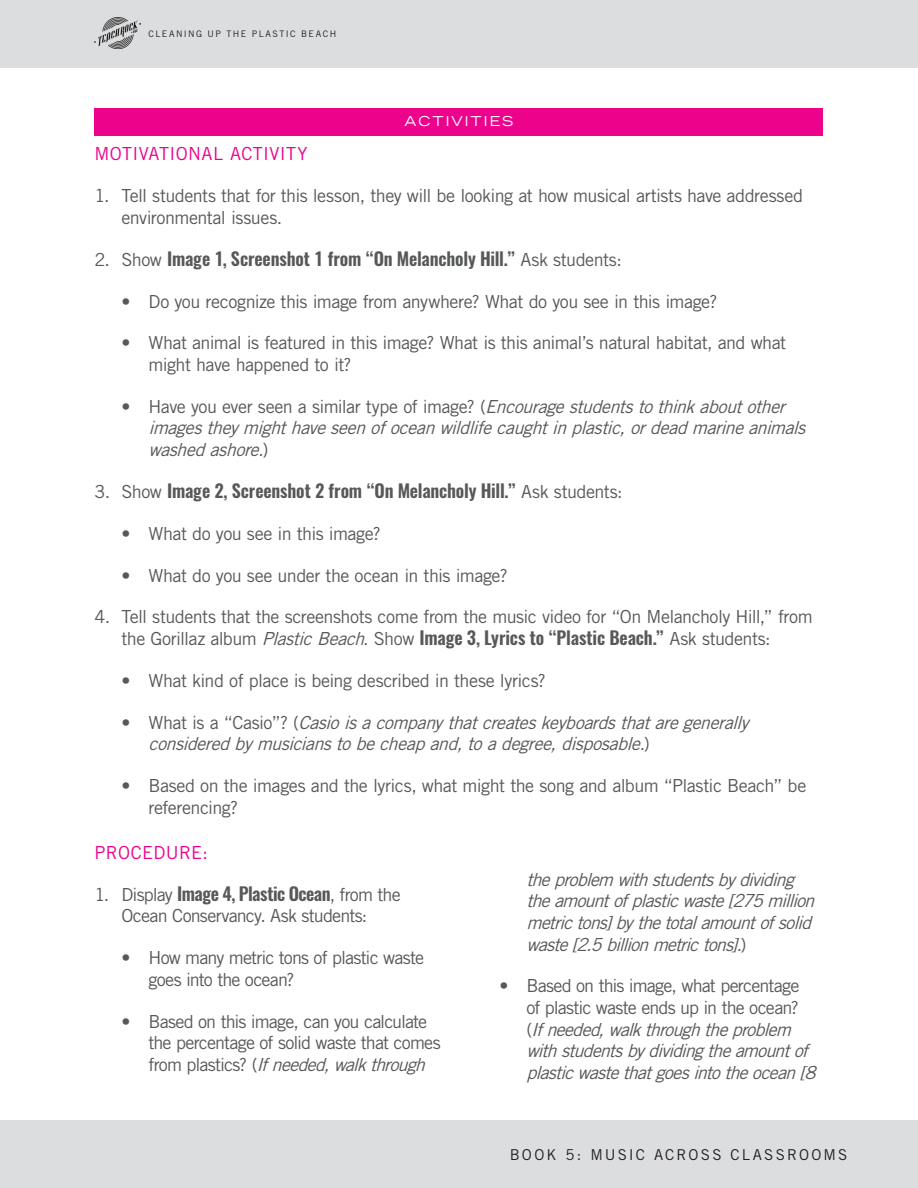
<style>
.page{position:relative;width:918px;height:1188px;background:#fff}
.page>*{position:absolute;margin:0;border:0;box-sizing:border-box;transform-origin:0 0}
.t1{font:18px/21.6px "Trade Gothic LT Std";letter-spacing:-.03em;color:#57585a}
.t2{font:italic 18px/21.6px "Trade Gothic LT Std";color:#57585a}
.t3{font:600 18px "Oswald";letter-spacing:-.01em;color:#57585a}
.t4{font:18px/21.6px "Trade Gothic LT Std";letter-spacing:-.05em;color:#57585a}
.PINK_SECTION_HEADER{font:18px "Trade Gothic LT Std";letter-spacing:.015em;color:#ed028c}
.t5{font:15px "Trade Gothic LT Std";letter-spacing:.14em;color:#231f20}
.HEADER_IN_PINK_BAR{font:expanded 13.5px "Trade Gothic LT";letter-spacing:.15em;color:#fff}
.t6{font:9px "Trade Gothic LT Std";letter-spacing:.16em;color:#231f20}
.s1{font-family:"Trade Gothic LT Std";font-weight:400}
.s2{font-style:normal}
.s3{font-style:italic}
.s4{font-family:"Oswald";font-weight:600}
</style>
<div class="page">
<div style="left:0;top:0;width:918px;height:68px;background:#dcdddf"></div>
<img style="left:94px;top:18px;width:46px;height:30px">
<div style="left:0;top:1120px;width:918px;height:68px;background:#dcdddf"></div>
<div style="left:94px;top:108px;width:730px;height:27px;background:#ed028c"></div>
<p class="t6" style="left:148px;top:28px;width:189px">CLEANING UP THE PLASTIC BEACH</p>
<p class="HEADER_IN_PINK_BAR" style="left:405px;top:113px;width:110px">ACTIVITIES</p>
<p class="PINK_SECTION_HEADER" style="left:94px;top:143px;width:214px">MOTIVATIONAL ACTIVITY</p>
<p class="t1" style="left:122px;top:185px;width:683px;text-indent:-27px">1. Tell students that for this lesson, they will be looking at how musical artists have addressed environmental issues.</p>
<p class="t3" style="left:94px;top:246px;width:529px"><span class="s1">2. Show</span> Image 1, Screenshot 1 from “On Melancholy Hill.” <span class="s1">Ask students:</span></p>
<p class="t1" style="left:122px;top:290px;width:597px">• Do you recognize this image from anywhere? What do you see in this image?</p>
<p class="t1" style="left:148px;top:332px;width:639px;text-indent:-27px">• What animal is featured in this image? What is this animal’s natural habitat, and what might have happened to it?</p>
<p class="t2" style="left:148px;top:395px;width:664px;text-indent:-27px"><span class="s2">• H a ve yo u eve r s e e n a s imila r t y p e of im a ge? (</span>Encouragestudentstothinkaboutother imagestheymighthaveseenofoceanwildlifecaughtinplastic,ordeadmarineanimals washedashore.<span class="s2">)</span></p>
<p class="t3" style="left:94px;top:478px;width:530px"><span class="s1">3. Show</span> Image 2, Screenshot 2 from “On Melancholy Hill.” <span class="s1">Ask students:</span></p>
<p class="t1" style="left:122px;top:522px;width:261px">• What do you see in this image?</p>
<p class="t1" style="left:122px;top:564px;width:388px">• What do you see under the ocean in this image?</p>
<p class="t1" style="left:122px;top:606px;width:693px;text-indent:-27px">4. Tell students that the screenshots come from the music video for “On Melancholy Hill,” from the Gorillaz album <span class="s3">PlasticBeach</span>. Show <span class="s4">Image 3, Lyrics to “Plastic Beach.”</span> Ask students:</p>
<p class="t1" style="left:122px;top:669px;width:426px">• What kind of place is being described in these lyrics?</p>
<p class="t2" style="left:148px;top:711px;width:607px;text-indent:-27px"><span class="s2">• W h a t i s a “ C a s i o ” ? (</span> Casioisacompanythatcreateskeyboardsthataregenerally consideredbymusicianstobecheapand,toadegree,disposable.<span class="s2">)</span></p>
<p class="t1" style="left:148px;top:775px;width:659px;text-indent:-27px">• Based on the images and the lyrics, what might the song and album “Plastic Beach” be referencing?</p>
<p class="PINK_SECTION_HEADER" style="left:94px;top:841px;width:115px">PROCEDURE:</p>
<p class="t1" style="left:94px;top:883px;width:308px;text-align:center">1. Display <span class="s4">Image 4, Plastic Ocean</span>, from the<br>Ocean Conservancy. Ask students:</p>
<p class="t4" style="left:148px;top:947px;width:277px;text-indent:-27px">• How many metric tons of plastic waste goes into the ocean?</p>
<p class="t1" style="left:148px;top:1010px;width:294px;text-indent:-27px">• Based on this image, can you calculate the percentage of solid waste that comes f r o m p l a s t i c s ? ( <span class="s3">Ifneeded,walkthrough</span></p>
<p class="t2" style="left:526px;top:868px;width:295px">theproblem withstudentsbydividing theamountofplasticwaste[275million metrictons]bythetotalamountofsolid waste[2.5billionmetrictons].<span class="s2">)</span></p>
<p class="t2" style="left:526px;top:975px;width:296px;text-indent:-27px"><span class="s2">• Based on this image, what percentage<br>of plastic waste ends up in the ocean?<br>(</span> Ifneeded,walkthroughtheproblem withstudentsbydividingtheamountof plasticwastethatgoesintotheocean[8</p>
<p class="t5" style="left:510px;top:1145px;width:339px">BOOK 5: MUSIC ACROSS CLASSROOMS</p>
</div>
